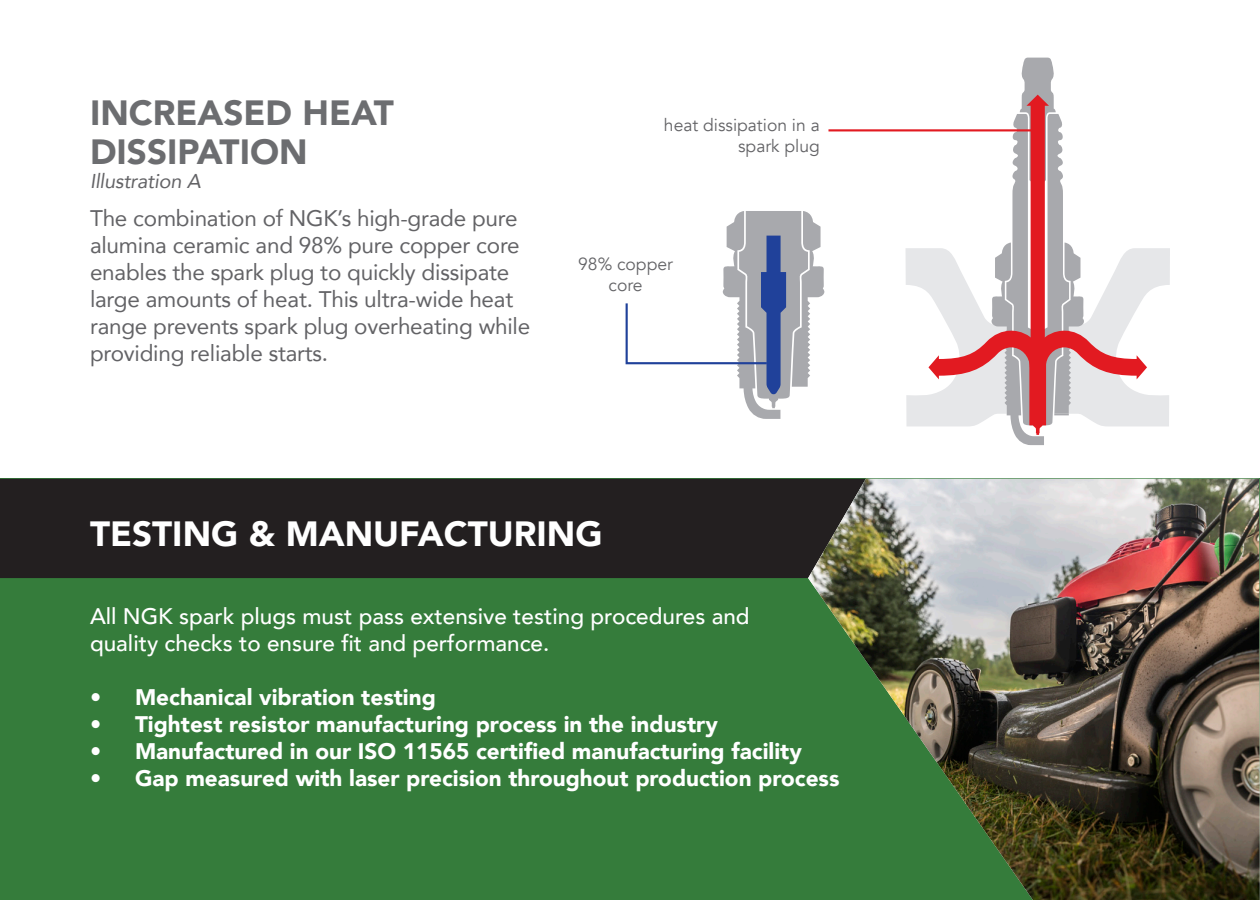
<style>
.page{position:relative;width:1260px;height:900px;background:#fff}
.page>*{position:absolute;margin:0;border:0;box-sizing:border-box;transform-origin:0 0}
.t1{font:900 35px/39.2px "Avenir";color:#6c6d70}
.t2{font:900 35px "Avenir";color:#fff}
.t3{font:22.5px/27px "Avenir";letter-spacing:-.01em;color:#636366}
.t4{font:900 22.5px "Avenir";color:#fff}
.t5{font:500 22.5px/27px "Avenir";color:#fff}
.t6{font:italic 20px "Avenir";letter-spacing:-.01em;color:#636366}
.t7{font:17.5px/21px "Avenir";color:#636366;text-align:center}
</style>
<div class="page">
<div style="left:0;top:479px;width:1260px;height:421px;background:#357c3b"></div>
<div style="left:0;top:479px;width:808px;height:99px;background:#231f20"></div>
<svg style="left:906px;top:58px;width:264px;height:387px"></svg>
<svg style="left:625px;top:211px;width:200px;height:208px"></svg>
<hr style="left:828px;top:129px;width:211px;height:2px;background:#e21a21">
<img style="left:808px;top:479px;width:452px;height:421px">
<p class="t1" style="left:90px;top:92px;width:306px">INCREASED HEAT<br>DISSIPATION</p>
<p class="t6" style="left:90px;top:169px;width:112px">Illustration A</p>
<p class="t3" style="left:90px;top:205px;width:442px">The combination of NGK’s high-grade pure alumina ceramic and 98% pure copper core enables the spark plug to quickly dissipate large amounts of heat. This ultra-wide heat range prevents spark plug overheating while providing reliable starts.</p>
<p class="t7" style="left:664px;top:115px;width:157px;text-align:right">heat dissipation in a spark plug</p>
<p class="t7" style="left:578px;top:253px;width:96px">98% copper core</p>
<p class="t2" style="left:90px;top:504px;width:514px">TESTING &amp; MANUFACTURING</p>
<p class="t5" style="left:90px;top:601px;width:661px">All NGK spark plugs must pass extensive testing procedures and quality checks to ensure fit and performance.</p>
<p class="t4" style="left:90px;top:677px;width:347px">• Mechanical vibration testing</p>
<p class="t4" style="left:90px;top:704px;width:629px">• Tightest resistor manufacturing process in the industry</p>
<p class="t4" style="left:90px;top:731px;width:713px">• Manufactured in our ISO 11565 certified manufacturing facility</p>
<p class="t4" style="left:90px;top:758px;width:751px">• Gap measured with laser precision throughout production process</p>
</div>
